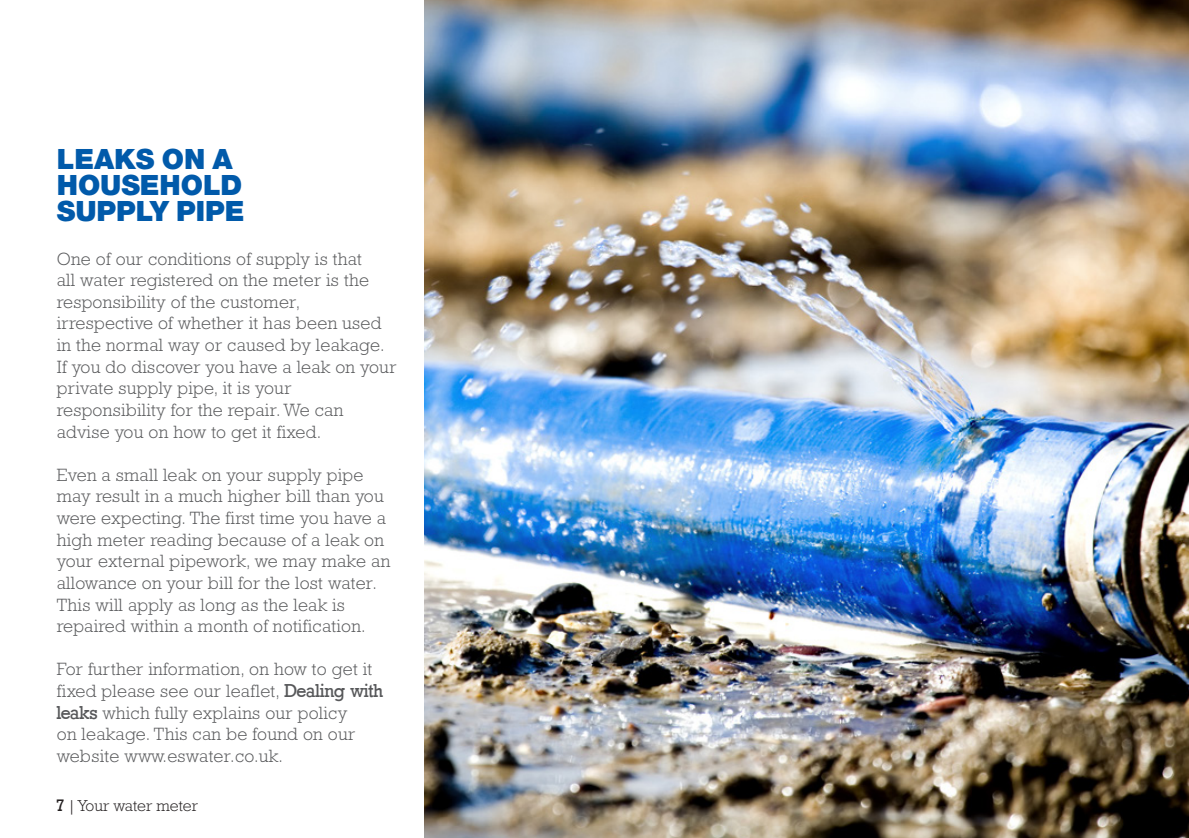
<style>
.page{position:relative;width:1189px;height:838px;background:#fff}
.page>*{position:absolute;margin:0;border:0;box-sizing:border-box;transform-origin:0 0}
.t1{font:900 28px/26px "Helvetica Neue LT Std";letter-spacing:-.005em;color:#015aaa}
.t2{font:300 18px/21.6px "Rockwell";letter-spacing:.015em;color:#57585a}
.t3{font:300 16px "Rockwell";color:#231f20}
.s1{font-weight:400}
</style>
<div class="page">
<img style="left:424px;top:0;width:764px;height:837px">
<p class="t1" style="left:57px;top:146px;width:189px">LEAKS ON A<br>HOUSEHOLD<br>SUPPLY PIPE</p>
<p class="t2" style="left:57px;top:247px;width:341px">One of our conditions of supply is that<br>all water registered on the meter is the responsibility of the customer, irrespective of whether it has been used in the normal way or caused by leakage.<br>If you do discover you have a leak on your private supply pipe, it is your responsibility for the repair. We can advise you on how to get it fixed.</p>
<p class="t2" style="left:57px;top:463px;width:335px">Even a small leak on your supply pipe may result in a much higher bill than you were expecting. The first time you have a high meter reading because of a leak on your external pipework, we may make an allowance on your bill for the lost water.<br>This will apply as long as the leak is repaired within a month of notification.</p>
<p class="t2" style="left:57px;top:658px;width:328px">For further information, on how to get it fixed please see our leaflet, <span class="s1">Dealing with leaks</span> which fully explains our policy<br>on leakage. This can be found on our website www.eswater.co.uk.</p>
<p class="t3" style="left:57px;top:795px;width:143px"><span class="s1">7</span> | Your water meter</p>
</div>
